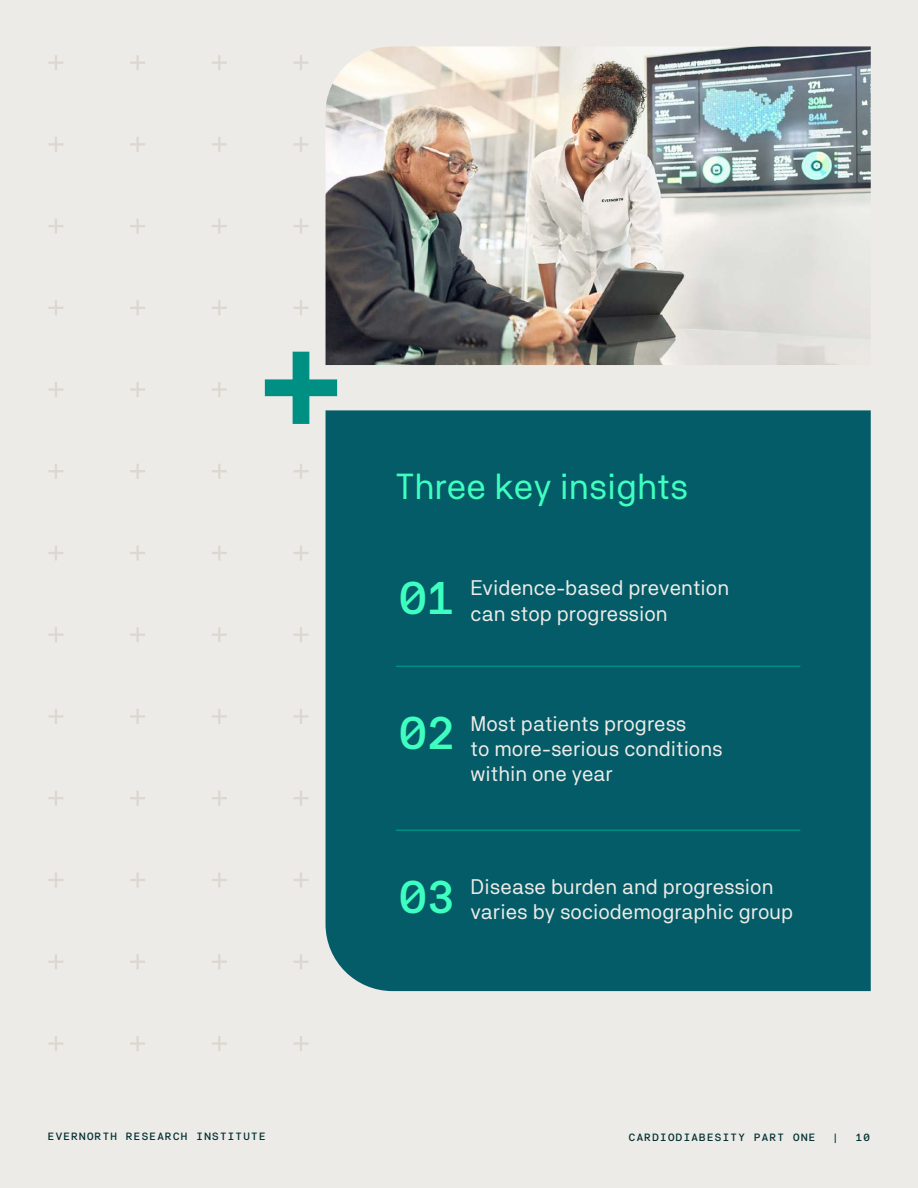
<style>
.page{position:relative;width:918px;height:1188px;background:#edebe7}
.page>*{position:absolute;margin:0;border:0;box-sizing:border-box;transform-origin:0 0}
.t1{font:46.2px "NB Akademie Mono";color:#3effc0}
.Headline{font:36px "NB Akademie";color:#3effc0}
.t2{font:21px/25.2px "NB Akademie";color:#edebe7}
.t3{font:10.5px "NB Akademie Mono";color:#002f32}
</style>
<div class="page">
<img style="left:326px;top:46px;width:545px;height:319px">
<svg style="left:48px;top:55px;width:15px;height:15px"></svg>
<svg style="left:48px;top:137px;width:15px;height:15px"></svg>
<svg style="left:48px;top:219px;width:15px;height:15px"></svg>
<svg style="left:48px;top:300px;width:15px;height:15px"></svg>
<svg style="left:48px;top:382px;width:15px;height:15px"></svg>
<svg style="left:48px;top:464px;width:15px;height:15px"></svg>
<svg style="left:48px;top:545px;width:15px;height:16px"></svg>
<svg style="left:48px;top:627px;width:15px;height:15px"></svg>
<svg style="left:48px;top:709px;width:15px;height:15px"></svg>
<svg style="left:48px;top:791px;width:15px;height:15px"></svg>
<svg style="left:48px;top:872px;width:15px;height:16px"></svg>
<svg style="left:48px;top:954px;width:15px;height:15px"></svg>
<svg style="left:48px;top:1036px;width:15px;height:15px"></svg>
<svg style="left:130px;top:55px;width:15px;height:15px"></svg>
<svg style="left:130px;top:137px;width:15px;height:15px"></svg>
<svg style="left:130px;top:219px;width:15px;height:15px"></svg>
<svg style="left:130px;top:300px;width:15px;height:15px"></svg>
<svg style="left:130px;top:382px;width:15px;height:15px"></svg>
<svg style="left:130px;top:464px;width:15px;height:15px"></svg>
<svg style="left:130px;top:545px;width:15px;height:16px"></svg>
<svg style="left:130px;top:627px;width:15px;height:15px"></svg>
<svg style="left:130px;top:709px;width:15px;height:15px"></svg>
<svg style="left:130px;top:791px;width:15px;height:15px"></svg>
<svg style="left:130px;top:872px;width:15px;height:16px"></svg>
<svg style="left:130px;top:954px;width:15px;height:15px"></svg>
<svg style="left:130px;top:1036px;width:15px;height:15px"></svg>
<svg style="left:212px;top:55px;width:15px;height:15px"></svg>
<svg style="left:212px;top:137px;width:15px;height:15px"></svg>
<svg style="left:212px;top:219px;width:15px;height:15px"></svg>
<svg style="left:212px;top:300px;width:15px;height:15px"></svg>
<svg style="left:212px;top:382px;width:15px;height:15px"></svg>
<svg style="left:212px;top:464px;width:15px;height:15px"></svg>
<svg style="left:212px;top:545px;width:15px;height:16px"></svg>
<svg style="left:212px;top:627px;width:15px;height:15px"></svg>
<svg style="left:212px;top:709px;width:15px;height:15px"></svg>
<svg style="left:212px;top:791px;width:15px;height:15px"></svg>
<svg style="left:212px;top:872px;width:15px;height:16px"></svg>
<svg style="left:212px;top:954px;width:15px;height:15px"></svg>
<svg style="left:212px;top:1036px;width:15px;height:15px"></svg>
<svg style="left:293px;top:55px;width:16px;height:15px"></svg>
<svg style="left:293px;top:137px;width:16px;height:15px"></svg>
<svg style="left:293px;top:219px;width:16px;height:15px"></svg>
<svg style="left:293px;top:300px;width:16px;height:15px"></svg>
<svg style="left:293px;top:464px;width:16px;height:15px"></svg>
<svg style="left:293px;top:545px;width:16px;height:16px"></svg>
<svg style="left:293px;top:627px;width:16px;height:15px"></svg>
<svg style="left:293px;top:709px;width:16px;height:15px"></svg>
<svg style="left:293px;top:791px;width:16px;height:15px"></svg>
<svg style="left:293px;top:872px;width:16px;height:16px"></svg>
<svg style="left:293px;top:954px;width:16px;height:15px"></svg>
<svg style="left:293px;top:1036px;width:16px;height:15px"></svg>
<svg style="left:265px;top:352px;width:72px;height:72px"></svg>
<div style="left:326px;top:410px;width:545px;height:581px;background:#035c67"></div>
<hr style="left:396px;top:666px;width:404px;height:1px;background:#008f83">
<hr style="left:396px;top:830px;width:404px;height:1px;background:#008f83">
<h2 class="Headline" style="left:396px;top:465px;width:294px">Three key insights</h2>
<h1 class="t1" style="left:396px;top:570px;width:64px">01</h1>
<p class="t2" style="left:471px;top:575px;width:260px">Evidence-based prevention can stop progression</p>
<h1 class="t1" style="left:396px;top:706px;width:64px">02</h1>
<p class="t2" style="left:471px;top:711px;width:254px">Most patients progress<br>to more-serious conditions within one year</p>
<h1 class="t1" style="left:396px;top:869px;width:64px">03</h1>
<p class="t2" style="left:471px;top:874px;width:324px">Disease burden and progression varies by sociodemographic group</p>
<p class="t3" style="left:47px;top:1130px;width:221px">EVERNORTH RESEARCH INSTITUTE</p>
<p class="t3" style="left:628px;top:1131px;width:189px">CARDIODIABESITY PART ONE</p>
<p class="t3" style="left:832px;top:1131px;width:9px">|</p>
<p class="t3" style="left:855px;top:1131px;width:17px">10</p>
</div>
